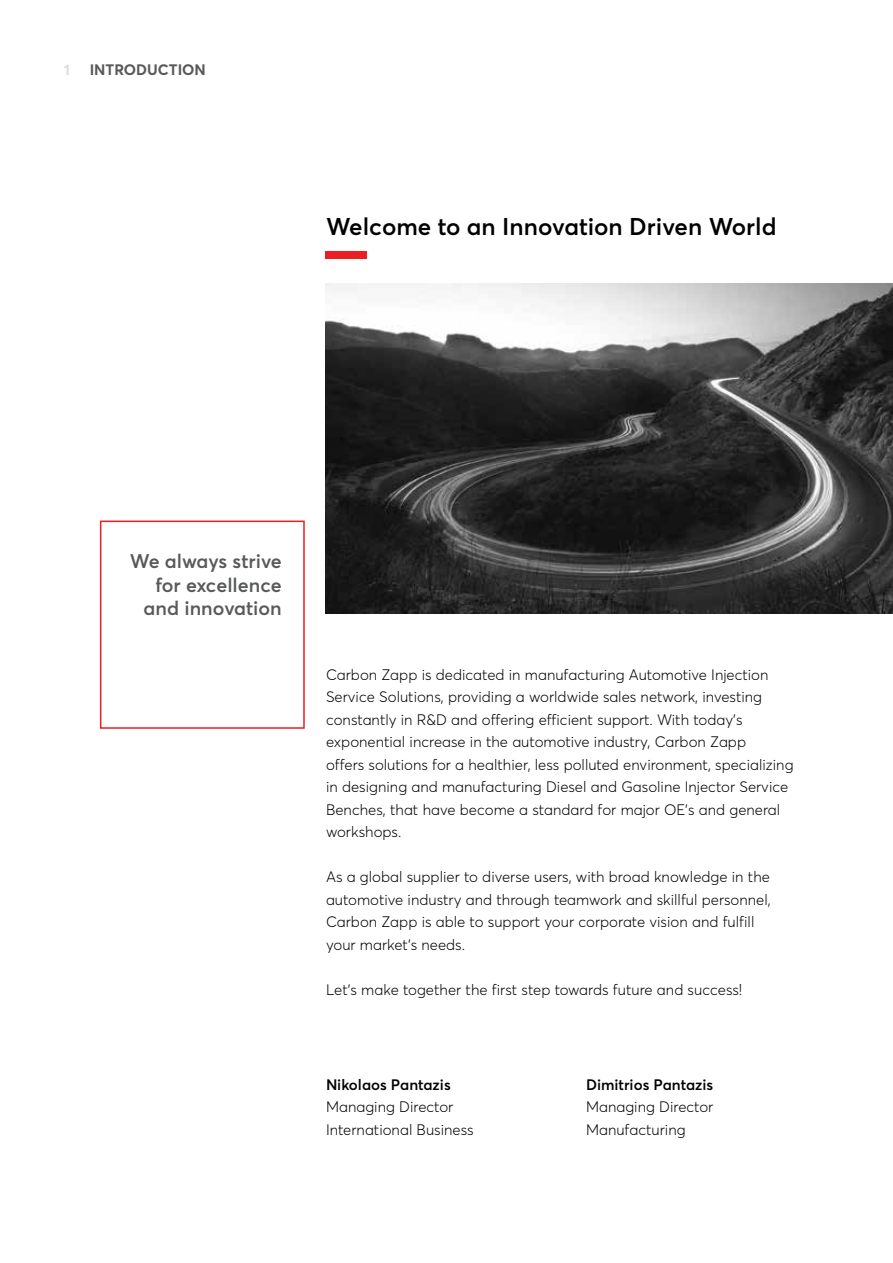
<style>
.page{position:relative;width:893px;height:1263px;background:#fff}
.page>*{position:absolute;margin:0;border:0;box-sizing:border-box;transform-origin:0 0}
.t1{font:600 24px "Averta";color:#000}
.t2{font:600 19.5px/23.4px "Averta";color:#58595b;text-align:right}
.t3{font:300 15px/22.5px "Averta";color:#000}
.t4{font:600 15px "Averta";color:#000}
.t5{font:700 15px "Averta";color:#58595b}
.t6{font:700 15px "Averta";color:#dcddde}
</style>
<div class="page">
<img style="left:326px;top:284px;width:567px;height:329px">
<div style="left:326px;top:251px;width:41px;height:7px;background:#ed1d24"></div>
<div style="left:100px;top:521px;width:205px;height:208px;border:2px solid #ed1d24"></div>
<p class="t6" style="left:64px;top:61px;width:8px">1</p>
<p class="t5" style="left:90px;top:61px;width:118px">INTRODUCTION</p>
<h1 class="t1" style="left:326px;top:211px;width:452px">Welcome to an Innovation Driven World</h1>
<h2 class="t2" style="left:130px;top:549px;width:153px">We always strive for excellence and innovation</h2>
<p class="t3" style="left:326px;top:663px;width:469px">Carbon Zapp is dedicated in manufacturing Automotive Injection Service Solutions, providing a worldwide sales network, investing constantly in R&amp;D and offering efficient support. With today’s exponential increase in the automotive industry, Carbon Zapp<br>offers solutions for a healthier, less polluted environment, specializing in designing and manufacturing Diesel and Gasoline Injector Service Benches, that have become a standard for major OE’s and general workshops.</p>
<p class="t3" style="left:326px;top:866px;width:446px">As a global supplier to diverse users, with broad knowledge in the automotive industry and through teamwork and skillful personnel, Carbon Zapp is able to support your corporate vision and fulfill your market’s needs.</p>
<p class="t3" style="left:326px;top:978px;width:418px">Let’s make together the first step towards future and success!</p>
<p class="t4" style="left:326px;top:1075px;width:126px">Nikolaos Pantazis</p>
<p class="t3" style="left:326px;top:1096px;width:149px">Managing Director<br>International Business</p>
<p class="t4" style="left:586px;top:1075px;width:129px">Dimitrios Pantazis</p>
<p class="t3" style="left:586px;top:1096px;width:129px">Managing Director<br>Manufacturing</p>
</div>
